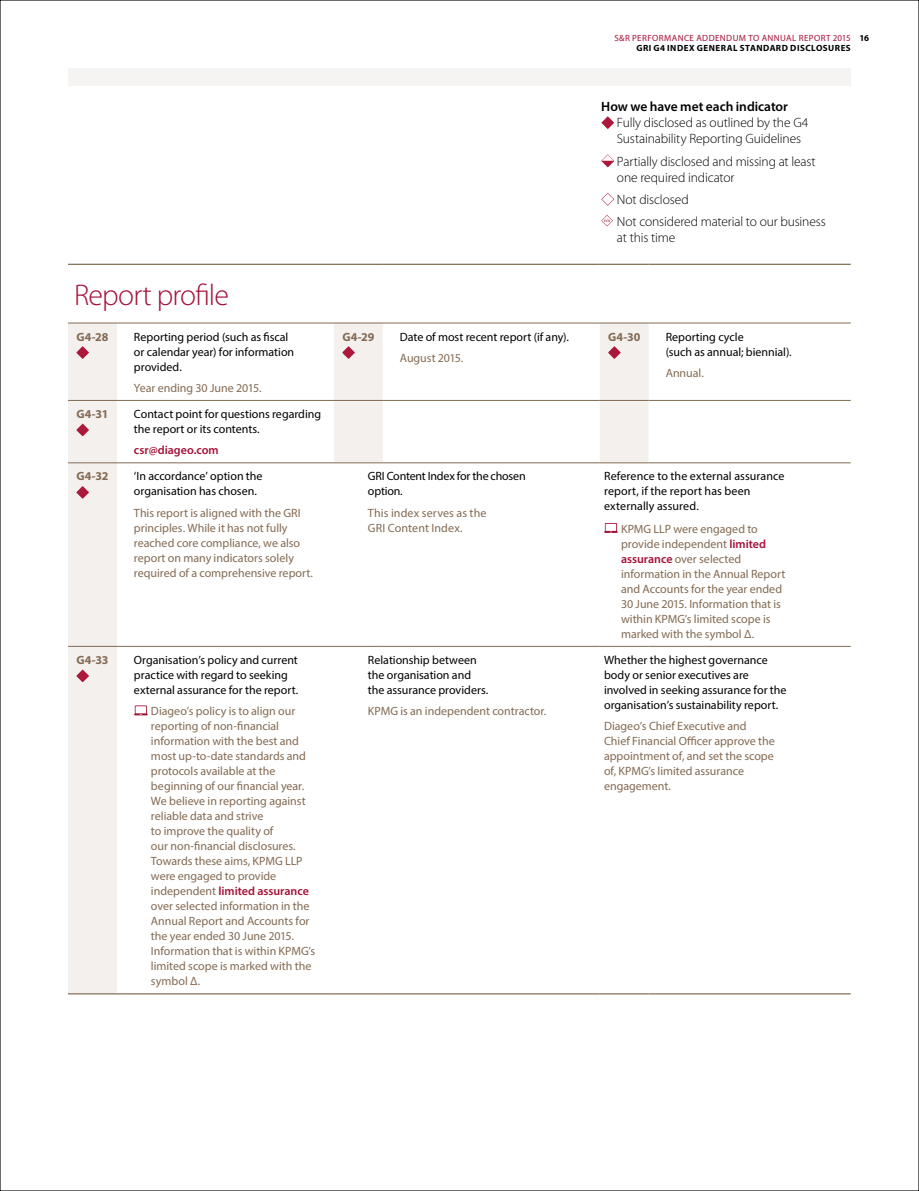
<style>
.page{position:relative;width:919px;height:1191px;background:#fff}
.page>*{position:absolute;margin:0;border:0;box-sizing:border-box;transform-origin:0 0}
.t1{font:300 30px "Myriad Pro";letter-spacing:-.025em;color:#a41138}
.t2{font:300 13.5px/16px "Myriad Pro";letter-spacing:-.01em;color:#000}
.t3{font:600 13.5px "Myriad Pro";letter-spacing:-.005em;color:#000}
.t4{font:12px/15px "Myriad Pro";letter-spacing:-.005em;color:#836a53}
.t5{font:12px/15px "Myriad Pro";color:#000}
.t6{font:700 12px "Myriad Pro";color:#836a53}
.t7{font:600 12px "Myriad Pro";color:#a41138}
.t8{font:9px/10.5px "Myriad Pro";letter-spacing:.045em;color:#a41138;text-align:center}
.t9{font:4.8px "Myriad Pro";color:#ac183a}
.s1{font-weight:600;color:#a41138}
.s2{font-weight:700;color:#000}
</style>
<div class="page">
<svg style="left:601px;top:116px;width:13px;height:13px"></svg>
<svg style="left:601px;top:154px;width:13px;height:13px"></svg>
<svg style="left:601px;top:193px;width:13px;height:13px"></svg>
<svg style="left:601px;top:215px;width:11px;height:11px"></svg>
<div style="left:68px;top:68px;width:782px;height:17px;background:#f6f4f3"></div>
<svg style="left:68px;top:324px;width:580px;height:669px"></svg>
<svg style="left:334px;top:401px;width:516px;height:245px"></svg>
<hr style="left:383px;top:400px;width:216px;height:1px;background:#836a53">
<hr style="left:68px;top:400px;width:49px;height:1px;background:#836a53">
<hr style="left:117px;top:400px;width:217px;height:1px;background:#836a53">
<hr style="left:68px;top:264px;width:49px;height:1px;background:#836a53">
<hr style="left:117px;top:264px;width:217px;height:1px;background:#836a53">
<hr style="left:334px;top:264px;width:49px;height:1px;background:#836a53">
<hr style="left:383px;top:264px;width:216px;height:1px;background:#836a53">
<hr style="left:599px;top:264px;width:49px;height:1px;background:#836a53">
<hr style="left:648px;top:264px;width:202px;height:1px;background:#836a53">
<hr style="left:68px;top:323px;width:49px;height:1px;background:#836a53">
<hr style="left:117px;top:323px;width:217px;height:1px;background:#836a53">
<hr style="left:334px;top:323px;width:49px;height:1px;background:#836a53">
<hr style="left:383px;top:323px;width:216px;height:1px;background:#836a53">
<hr style="left:599px;top:323px;width:49px;height:1px;background:#836a53">
<hr style="left:648px;top:323px;width:202px;height:1px;background:#836a53">
<hr style="left:648px;top:400px;width:202px;height:1px;background:#836a53">
<hr style="left:68px;top:462px;width:49px;height:1px;background:#836a53">
<hr style="left:117px;top:462px;width:217px;height:1px;background:#836a53">
<hr style="left:68px;top:993px;width:49px;height:1px;background:#836a53">
<hr style="left:117px;top:993px;width:217px;height:1px;background:#836a53">
<hr style="left:334px;top:993px;width:49px;height:1px;background:#836a53">
<hr style="left:383px;top:993px;width:216px;height:1px;background:#836a53">
<hr style="left:599px;top:993px;width:49px;height:1px;background:#836a53">
<hr style="left:648px;top:993px;width:202px;height:1px;background:#836a53">
<hr style="left:68px;top:646px;width:49px;height:1px;background:#836a53">
<hr style="left:117px;top:646px;width:217px;height:1px;background:#836a53">
<hr style="left:334px;top:646px;width:49px;height:1px;background:#836a53">
<hr style="left:383px;top:646px;width:216px;height:1px;background:#836a53">
<hr style="left:599px;top:646px;width:49px;height:1px;background:#836a53">
<hr style="left:648px;top:646px;width:202px;height:1px;background:#836a53">
<hr style="left:334px;top:400px;width:49px;height:1px;background:#836a53">
<hr style="left:334px;top:462px;width:49px;height:1px;background:#836a53">
<hr style="left:383px;top:462px;width:216px;height:1px;background:#836a53">
<hr style="left:599px;top:400px;width:49px;height:1px;background:#836a53">
<hr style="left:599px;top:462px;width:49px;height:1px;background:#836a53">
<hr style="left:648px;top:462px;width:202px;height:1px;background:#836a53">
<svg style="left:77px;top:346px;width:12px;height:13px"></svg>
<svg style="left:342px;top:346px;width:13px;height:13px"></svg>
<svg style="left:608px;top:346px;width:12px;height:13px"></svg>
<svg style="left:77px;top:423px;width:12px;height:13px"></svg>
<svg style="left:77px;top:486px;width:12px;height:12px"></svg>
<svg style="left:77px;top:669px;width:12px;height:13px"></svg>
<svg style="left:604px;top:523px;width:13px;height:10px"></svg>
<svg style="left:134px;top:705px;width:14px;height:10px"></svg>
<h1 class="t1" style="left:74px;top:278px;width:156px">Report profile</h1>
<p class="t6" style="left:77px;top:329px;width:34px">G4-28</p>
<p class="t5" style="left:134px;top:329px;width:162px">Reporting period (such as fiscal or calendar year) for information provided.</p>
<p class="t4" style="left:134px;top:380px;width:129px">Year ending 30 June 2015.</p>
<p class="t6" style="left:77px;top:406px;width:33px">G4-31</p>
<p class="t5" style="left:134px;top:406px;width:189px">Contact point for questions regarding the report or its contents.</p>
<p class="t7" style="left:134px;top:442px;width:86px">csr@diageo.com</p>
<p class="t6" style="left:77px;top:468px;width:34px">G4-32</p>
<p class="t5" style="left:134px;top:468px;width:130px">‘In accordance’ option the organisation has chosen.</p>
<p class="t4" style="left:134px;top:505px;width:180px">This report is aligned with the GRI principles. While it has not fully reached core compliance, we also report on many indicators solely required of a comprehensive report.</p>
<p class="t6" style="left:342px;top:329px;width:33px">G4-29</p>
<p class="t5" style="left:400px;top:329px;width:170px">Date of most recent report (if any).</p>
<p class="t4" style="left:400px;top:350px;width:65px">August 2015.</p>
<p class="t5" style="left:368px;top:468px;width:159px">GRI Content Index for the chosen option.</p>
<p class="t4" style="left:368px;top:505px;width:120px">This index serves as the<br>GRI Content Index.</p>
<p class="t6" style="left:77px;top:652px;width:34px">G4-33</p>
<p class="t5" style="left:134px;top:652px;width:166px">Organisation’s policy and current practice with regard to seeking external assurance for the report.</p>
<p class="t4" style="left:151px;top:703px;width:166px">Diageo’s policy is to align our reporting of non-financial information with the best and most up-to-date standards and protocols available at the beginning of our financial year.<br>We believe in reporting against reliable data and strive<br>to improve the quality of<br>our non-financial disclosures.<br>Towards these aims, KPMG LLP were engaged to provide independent <span class="s1">limited assurance </span>over selected information in the<br>Annual Report and Accounts for the year ended 30 June 2015.<br>Information that is within KPMG’s limited scope is marked with the symbol Δ.</p>
<p class="t5" style="left:368px;top:652px;width:122px">Relationship between the organisation and the assurance providers.</p>
<p class="t4" style="left:368px;top:703px;width:180px">KPMG is an independent contractor.</p>
<p class="t8" style="left:614px;top:32px;width:256px">S&amp;R PERFORMANCE ADDENDUM TO ANNUAL REPORT 2015 <span class="s2">16<br>GRI G4 INDEX GENERAL STANDARD DISCLOSURES</span></p>
<p class="t3" style="left:601px;top:98px;width:188px">How we have met each indicator</p>
<p class="t2" style="left:617px;top:115px;width:193px">Fully disclosed as outlined by the G4<br>Sustainability Reporting Guidelines</p>
<p class="t2" style="left:617px;top:153px;width:200px">Partially disclosed and missing at least one required indicator</p>
<p class="t2" style="left:617px;top:191px;width:73px">Not disclosed</p>
<p class="t9" style="left:604px;top:217px;width:8px">n/a</p>
<p class="t2" style="left:617px;top:214px;width:210px">Not considered material to our business at this time</p>
<p class="t6" style="left:608px;top:329px;width:34px">G4-30</p>
<p class="t5" style="left:665px;top:329px;width:127px">Reporting cycle<br>(such as annual; biennial).</p>
<p class="t4" style="left:665px;top:365px;width:40px">Annual.</p>
<p class="t5" style="left:604px;top:468px;width:182px">Reference to the external assurance report, if the report has been externally assured.</p>
<p class="t4" style="left:621px;top:521px;width:166px">KPMG LLP were engaged to provide independent <span class="s1">limited assurance</span> over selected information in the Annual Report and Accounts for the year ended<br>30 June 2015. Information that is within KPMG’s limited scope is marked with the symbol Δ.</p>
<p class="t5" style="left:604px;top:652px;width:184px">Whether the highest governance body or senior executives are involved in seeking assurance for the organisation’s sustainability report.</p>
<p class="t4" style="left:604px;top:718px;width:172px">Diageo’s Chief Executive and<br>Chief Financial Officer approve the appointment of, and set the scope of, KPMG’s limited assurance engagement.</p>
</div>
